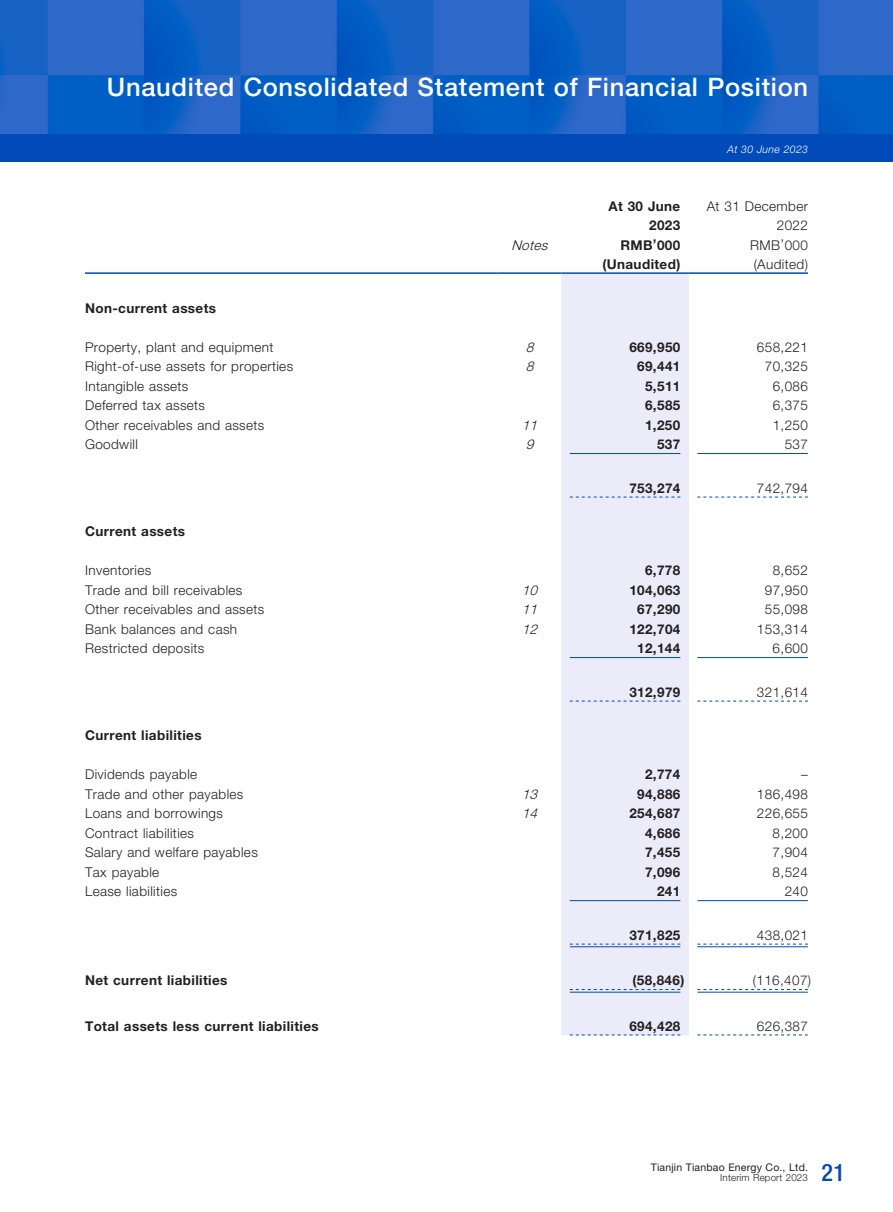
<style>
.page{position:relative;width:893px;height:1212px;background:#fff}
.page>*{position:absolute;margin:0;border:0;box-sizing:border-box;transform-origin:0 0}
.t1{font:500 25.5px "Helvetica Neue LT Std";letter-spacing:.03em;color:#fff}
.t2{font:500 condensed 24px "Helvetica Neue LT Std";color:#004aba}
.t3{font:300 13.5px/19.5px "Helvetica Neue LT Std";letter-spacing:.03em;color:#231f20;text-align:right}
.t4{font:700 13.5px/19.5px "Helvetica Neue LT Std";letter-spacing:.03em;color:#231f20;text-align:right}
.t5{font:italic 300 13.5px "Helvetica Neue LT Std";color:#231f20}
.t6{font:10.5px "Helvetica Neue LT Std";letter-spacing:.02em;color:#231f20}
.t7{font:italic 300 10.5px "Helvetica Neue LT Std";letter-spacing:.03em;color:#fff}
.t8{font:300 9.75px "Helvetica Neue LT Std";letter-spacing:.02em;color:#231f20}
</style>
<div class="page">
<img style="left:0;top:0;width:893px;height:134px">
<div style="left:0;top:134px;width:893px;height:28px;background:#004aba"></div>
<div style="left:561px;top:274px;width:128px;height:761px;background:#ebebf9"></div>
<hr style="left:85px;top:272px;width:412px;height:2px;background:#004aba">
<hr style="left:497px;top:272px;width:64px;height:2px;background:#004aba">
<hr style="left:561px;top:272px;width:128px;height:2px;background:#004aba">
<hr style="left:689px;top:272px;width:119px;height:2px;background:#004aba">
<hr style="left:570px;top:453px;width:110px;height:1px;background:#004aba">
<hr style="left:697px;top:453px;width:111px;height:1px;background:#004aba">
<svg style="left:570px;top:497px;width:110px;height:1px"></svg>
<svg style="left:697px;top:497px;width:111px;height:1px"></svg>
<hr style="left:570px;top:657px;width:110px;height:1px;background:#004aba">
<hr style="left:697px;top:657px;width:111px;height:1px;background:#004aba">
<svg style="left:570px;top:701px;width:110px;height:1px"></svg>
<svg style="left:697px;top:701px;width:111px;height:1px"></svg>
<hr style="left:570px;top:900px;width:110px;height:1px;background:#004aba">
<hr style="left:697px;top:900px;width:111px;height:1px;background:#004aba">
<svg style="left:570px;top:944px;width:110px;height:1px"></svg>
<hr style="left:570px;top:946px;width:110px;height:1px;background:#004aba">
<svg style="left:697px;top:944px;width:111px;height:1px"></svg>
<hr style="left:697px;top:946px;width:111px;height:1px;background:#004aba">
<svg style="left:570px;top:989px;width:110px;height:1px"></svg>
<hr style="left:570px;top:992px;width:110px;height:1px;background:#004aba">
<svg style="left:697px;top:989px;width:111px;height:1px"></svg>
<hr style="left:697px;top:992px;width:111px;height:1px;background:#004aba">
<svg style="left:570px;top:1034px;width:110px;height:1px"></svg>
<svg style="left:697px;top:1034px;width:111px;height:1px"></svg>
<h1 class="t1" style="left:107px;top:72px;width:703px">Unaudited Consolidated Statement of Financial Position</h1>
<p class="t7" style="left:727px;top:143px;width:82px">At 30 June 2023</p>
<p class="t4" style="left:608px;top:196px;width:73px">At 30 June<br>2023</p>
<p class="t3" style="left:707px;top:196px;width:103px">At 31 December<br>2022</p>
<p class="t5" style="left:511px;top:237px;width:42px">Notes</p>
<p class="t4" style="left:620px;top:235px;width:62px">RMB’000</p>
<p class="t3" style="left:750px;top:235px;width:59px">RMB’000</p>
<p class="t4" style="left:602px;top:254px;width:80px">(Unaudited)</p>
<p class="t3" style="left:754px;top:254px;width:56px">(Audited)</p>
<p class="t4" style="left:85px;top:298px;width:133px">Non-current assets</p>
<p class="t3" style="left:85px;top:337px;width:190px">Property, plant and equipment</p>
<p class="t5" style="left:526px;top:339px;width:13px">8</p>
<p class="t4" style="left:629px;top:337px;width:53px">669,950</p>
<p class="t3" style="left:757px;top:337px;width:53px">658,221</p>
<p class="t3" style="left:85px;top:356px;width:210px">Right-of-use assets for properties</p>
<p class="t5" style="left:526px;top:358px;width:13px">8</p>
<p class="t4" style="left:637px;top:356px;width:45px">69,441</p>
<p class="t3" style="left:765px;top:357px;width:45px">70,325</p>
<p class="t3" style="left:85px;top:376px;width:105px">Intangible assets</p>
<p class="t4" style="left:645px;top:376px;width:37px">5,511</p>
<p class="t3" style="left:773px;top:376px;width:37px">6,086</p>
<p class="t3" style="left:85px;top:395px;width:122px">Deferred tax assets</p>
<p class="t4" style="left:645px;top:395px;width:37px">6,585</p>
<p class="t3" style="left:773px;top:395px;width:37px">6,375</p>
<p class="t3" style="left:85px;top:415px;width:181px">Other receivables and assets</p>
<p class="t5" style="left:522px;top:417px;width:21px">11</p>
<p class="t4" style="left:645px;top:415px;width:37px">1,250</p>
<p class="t3" style="left:773px;top:415px;width:37px">1,250</p>
<p class="t3" style="left:85px;top:434px;width:54px">Goodwill</p>
<p class="t5" style="left:526px;top:436px;width:13px">9</p>
<p class="t4" style="left:657px;top:434px;width:25px">537</p>
<p class="t3" style="left:785px;top:435px;width:25px">537</p>
<p class="t4" style="left:629px;top:478px;width:53px">753,274</p>
<p class="t3" style="left:757px;top:478px;width:53px">742,794</p>
<p class="t4" style="left:85px;top:521px;width:102px">Current assets</p>
<p class="t3" style="left:85px;top:561px;width:68px">Inventories</p>
<p class="t4" style="left:645px;top:560px;width:37px">6,778</p>
<p class="t3" style="left:773px;top:561px;width:37px">8,652</p>
<p class="t3" style="left:85px;top:580px;width:159px">Trade and bill receivables</p>
<p class="t5" style="left:522px;top:582px;width:21px">10</p>
<p class="t4" style="left:629px;top:580px;width:53px">104,063</p>
<p class="t3" style="left:765px;top:580px;width:45px">97,950</p>
<p class="t3" style="left:85px;top:600px;width:181px">Other receivables and assets</p>
<p class="t5" style="left:522px;top:601px;width:21px">11</p>
<p class="t4" style="left:637px;top:599px;width:45px">67,290</p>
<p class="t3" style="left:765px;top:600px;width:45px">55,098</p>
<p class="t3" style="left:85px;top:619px;width:154px">Bank balances and cash</p>
<p class="t5" style="left:522px;top:621px;width:21px">12</p>
<p class="t4" style="left:629px;top:619px;width:53px">122,704</p>
<p class="t3" style="left:757px;top:619px;width:53px">153,314</p>
<p class="t3" style="left:85px;top:639px;width:121px">Restricted deposits</p>
<p class="t4" style="left:637px;top:638px;width:45px">12,144</p>
<p class="t3" style="left:773px;top:639px;width:37px">6,600</p>
<p class="t4" style="left:629px;top:682px;width:53px">312,979</p>
<p class="t3" style="left:757px;top:682px;width:53px">321,614</p>
<p class="t4" style="left:85px;top:726px;width:118px">Current liabilities</p>
<p class="t3" style="left:85px;top:765px;width:114px">Dividends payable</p>
<p class="t4" style="left:645px;top:765px;width:37px">2,774</p>
<p class="t3" style="left:801px;top:765px;width:8px">–</p>
<p class="t3" style="left:85px;top:784px;width:160px">Trade and other payables</p>
<p class="t5" style="left:522px;top:786px;width:21px">13</p>
<p class="t4" style="left:637px;top:784px;width:45px">94,886</p>
<p class="t3" style="left:757px;top:784px;width:53px">186,498</p>
<p class="t3" style="left:85px;top:804px;width:139px">Loans and borrowings</p>
<p class="t5" style="left:522px;top:805px;width:21px">14</p>
<p class="t4" style="left:629px;top:804px;width:53px">254,687</p>
<p class="t3" style="left:757px;top:804px;width:53px">226,655</p>
<p class="t3" style="left:85px;top:823px;width:111px">Contract liabilities</p>
<p class="t4" style="left:645px;top:823px;width:37px">4,686</p>
<p class="t3" style="left:773px;top:823px;width:37px">8,200</p>
<p class="t3" style="left:85px;top:843px;width:174px">Salary and welfare payables</p>
<p class="t4" style="left:645px;top:842px;width:37px">7,455</p>
<p class="t3" style="left:773px;top:843px;width:37px">7,904</p>
<p class="t3" style="left:85px;top:862px;width:76px">Tax payable</p>
<p class="t4" style="left:645px;top:862px;width:37px">7,096</p>
<p class="t3" style="left:773px;top:862px;width:37px">8,524</p>
<p class="t3" style="left:85px;top:882px;width:94px">Lease liabilities</p>
<p class="t4" style="left:657px;top:881px;width:25px">241</p>
<p class="t3" style="left:785px;top:882px;width:25px">240</p>
<p class="t4" style="left:629px;top:925px;width:53px">371,825</p>
<p class="t3" style="left:757px;top:925px;width:53px">438,021</p>
<p class="t4" style="left:85px;top:970px;width:144px">Net current liabilities</p>
<p class="t4" style="left:632px;top:970px;width:53px">(58,846)</p>
<p class="t3" style="left:753px;top:970px;width:60px">(116,407)</p>
<p class="t4" style="left:85px;top:1016px;width:235px">Total assets less current liabilities</p>
<p class="t4" style="left:629px;top:1016px;width:53px">694,428</p>
<p class="t3" style="left:757px;top:1016px;width:53px">626,387</p>
<p class="t6" style="left:651px;top:1161px;width:159px">Tianjin Tianbao Energy Co., Ltd.</p>
<p class="t8" style="left:720px;top:1172px;width:89px">Interim Report 2023</p>
<h2 class="t2" style="left:821px;top:1158px;width:25px">21</h2>
</div>
